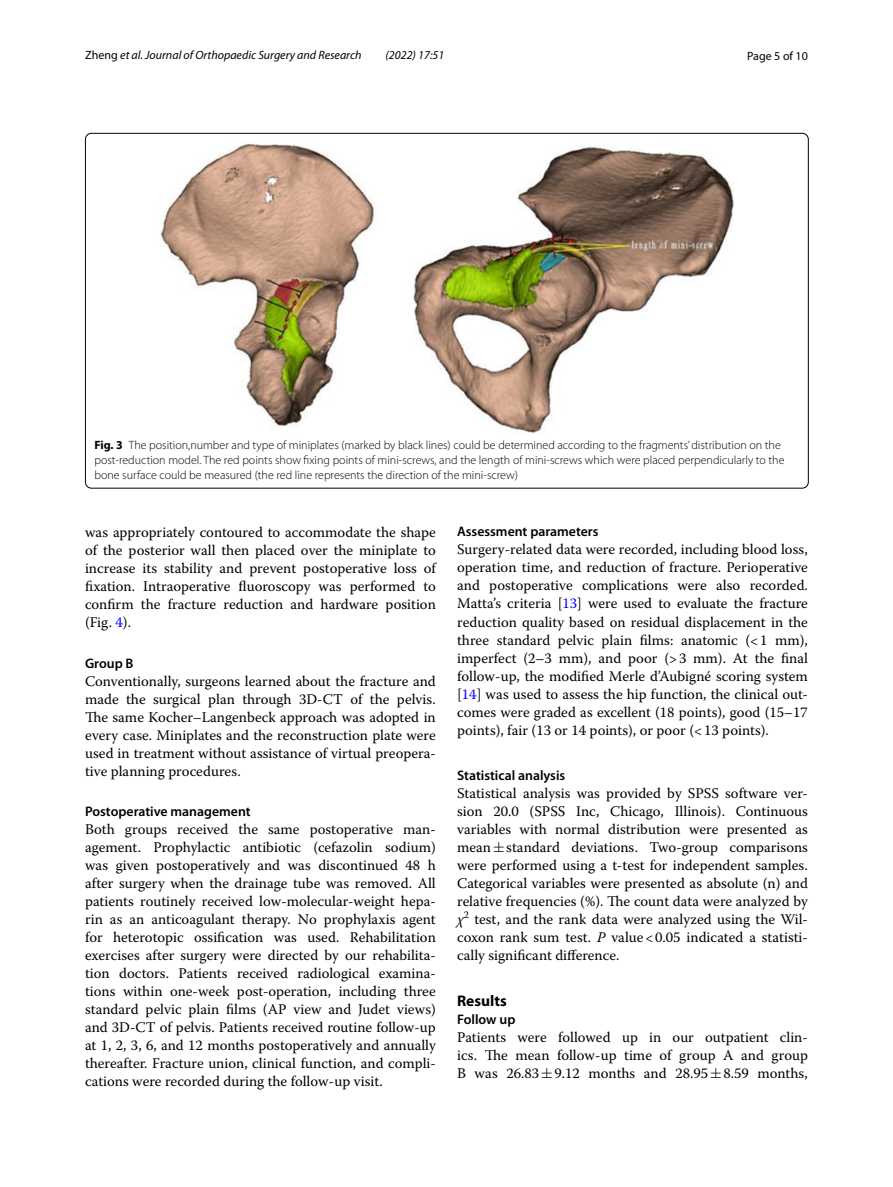
<style>
.page{position:relative;width:893px;height:1187px;background:#fff}
.page>*{position:absolute;margin:0;border:0;box-sizing:border-box;transform-origin:0 0}
.t1{font:700 15.45px "Myriad Pro";color:#000}
.t2{font:14.7px/18px "Warnock Pro";color:#000;text-align:justify}
.t3{font:600 13.8px "Myriad Pro";color:#000}
.t4{font:300 12px/15px "Myriad Pro";color:#000}
.t5{font:italic 12px "Myriad Pro";color:#000}
.t6{font:12px "Myriad Pro";color:#000}
.s1{font-style:normal}
.s2{font-weight:700}
.s3{color:#00f}
.s4{font-family:"MTSY"}
.s5{font-style:italic}
</style>
<div class="page">
<img style="left:161px;top:143px;width:573px;height:290px">
<p class="t5" style="left:85px;top:48px;width:278px"><span class="s1">Zheng</span> et al. Journal of Orthopaedic Surgery and Research</p>
<p class="t5" style="left:386px;top:48px;width:60px">(2022) 17:51</p>
<p class="t6" style="left:747px;top:48px;width:62px">Page 5 of 10</p>
<p class="t4" style="left:94px;top:437px;width:692px"><span class="s2">Fig. 3</span> The position,number and type of miniplates (marked by black lines) could be determined according to the fragments’ distribution on the post-reduction model. The red points show fixing points of mini-screws, and the length of mini-screws which were placed perpendicularly to the bone surface could be measured (the red line represents the direction of the mini-screw)</p>
<p class="t2" style="left:85px;top:522px;width:352px">was appropriately contoured to accommodate the shape of the posterior wall then placed over the miniplate to increase its stability and prevent postoperative loss of fixation. Intraoperative fluoroscopy was performed to confirm the fracture reduction and hardware position (Fig. <span class="s3">4</span>).</p>
<p class="t3" style="left:85px;top:654px;width:50px">Group B</p>
<p class="t2" style="left:85px;top:671px;width:352px">Conventionally, surgeons learned about the fracture and made the surgical plan through 3D-CT of the pelvis.<br>The same Kocher–Langenbeck approach was adopted in every case. Miniplates and the reconstruction plate were used in treatment without assistance of virtual preopera&shy;tive planning procedures.</p>
<p class="t3" style="left:85px;top:802px;width:167px">Postoperative management</p>
<p class="t2" style="left:85px;top:820px;width:352px">Both groups received the same postoperative man&shy;agement. Prophylactic antibiotic (cefazolin sodium) was given postoperatively and was discontinued 48 h after surgery when the drainage tube was removed. All patients routinely received low-molecular-weight hepa&shy;rin as an anticoagulant therapy. No prophylaxis agent for heterotopic ossification was used. Rehabilitation exercises after surgery were directed by our rehabilita&shy;tion doctors. Patients received radiological examina&shy;tions within one-week post-operation, including three standard pelvic plain films (AP view and Judet views) and 3D-CT of pelvis. Patients received routine follow-up at 1, 2, 3, 6, and 12 months postoperatively and annually thereafter. Fracture union, clinical function, and compli&shy;cations were recorded during the follow-up visit.</p>
<p class="t3" style="left:457px;top:523px;width:143px">Assessment parameters</p>
<p class="t2" style="left:457px;top:540px;width:352px">Surgery-related data were recorded, including blood loss, operation time, and reduction of fracture. Perioperative and postoperative complications were also recorded.<br>Matta’s criteria [<span class="s3">13</span>] were used to evaluate the fracture reduction quality based on residual displacement in the three standard pelvic plain films: anatomic (&lt;1 mm), imperfect (2–3 mm), and poor (&gt;3 mm). At the final follow-up, the modified Merle d’Aubigné scoring system [<span class="s3">14</span>] was used to assess the hip function, the clinical out&shy;comes were graded as excellent (18 points), good (15–17 points), fair (13 or 14 points), or poor (&lt;13 points).</p>
<p class="t3" style="left:457px;top:766px;width:110px">Statistical analysis</p>
<p class="t2" style="left:457px;top:784px;width:352px">Statistical analysis was provided by SPSS software ver&shy;sion 20.0 (SPSS Inc, Chicago, Illinois). Continuous variables with normal distribution were presented as mean<span class="s4">±</span>standard deviations. Two-group comparisons were performed using a t-test for independent samples.<br>Categorical variables were presented as absolute (n) and relative frequencies (%). The count data were analyzed by <span class="s5">χ</span><sup>2</sup> test, and the rank data were analyzed using the Wil&shy;coxon rank sum test. <span class="s5">P</span> value&lt;0.05 indicated a statisti&shy;cally significant difference.</p>
<p class="t1" style="left:457px;top:990px;width:51px">Results</p>
<p class="t3" style="left:457px;top:1010px;width:60px">Follow up</p>
<p class="t2" style="left:457px;top:1027px;width:352px">Patients were followed up in our outpatient clin&shy;ics. The mean follow-up time of group A and group B was 26.83<span class="s4">±</span>9.12 months and 28.95<span class="s4">±</span>8.59 months,</p>
</div>
